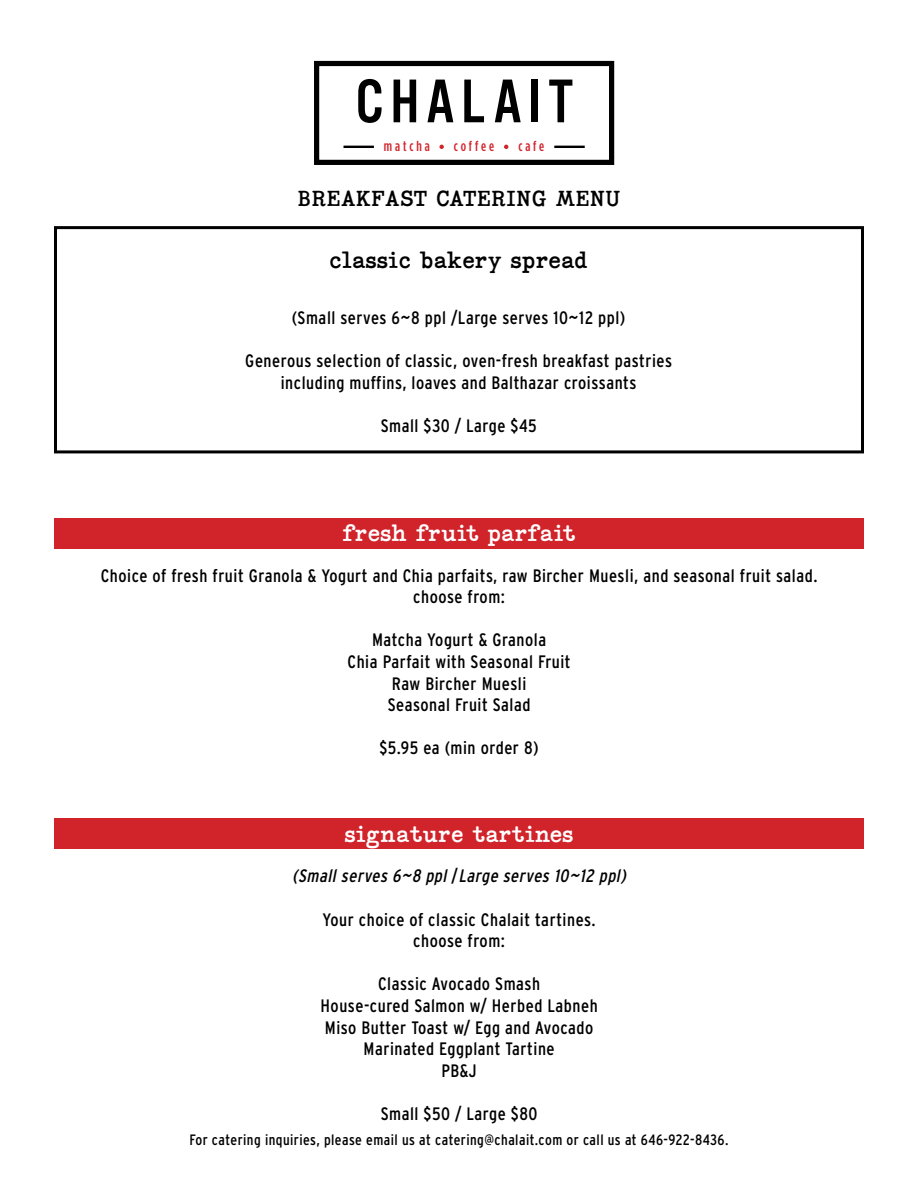
<style>
.page{position:relative;width:918px;height:1188px;background:#fff}
.page>*{position:absolute;margin:0;border:0;box-sizing:border-box;transform-origin:0 0}
.t1{font:64.05px "Alternate Got No 3 D";letter-spacing:.1em;color:#000}
.t2{font:22.5px "Coronette";color:#000}
.t3{font:22.5px "Coronette";color:#fff}
.t4{font:condensed 18px/21.6px "Interstate";letter-spacing:.03em;color:#000;text-align:center}
.t5{font:italic condensed 18px "Interstate";color:#000}
.t6{font:condensed 15px "Interstate";letter-spacing:.03em;color:#000}
.t7{font:500 condensed 14.4px "Gotham HTF";letter-spacing:.2em;color:#d2232a}
.s1{font-style:normal}
</style>
<div class="page">
<div style="left:314px;top:61px;width:300px;height:104px;border:5px solid #000"></div>
<hr style="left:344px;top:146px;width:30px;height:2px;background:#000">
<svg style="left:439px;top:145px;width:5px;height:4px"></svg>
<svg style="left:504px;top:145px;width:4px;height:4px"></svg>
<hr style="left:554px;top:146px;width:31px;height:2px;background:#000">
<div style="left:54px;top:226px;width:810px;height:227px;border:3px solid #000"></div>
<div style="left:54px;top:518px;width:810px;height:30px;background:#d1232a"></div>
<div style="left:54px;top:819px;width:810px;height:30px;background:#d1232a"></div>
<h1 class="t1" style="left:355px;top:67px;width:219px">CHALAIT</h1>
<p class="t7" style="left:384px;top:138px;width:47px">matcha</p>
<p class="t7" style="left:454px;top:138px;width:42px">coffee</p>
<p class="t7" style="left:518px;top:138px;width:27px">cafe</p>
<p class="t2" style="left:298px;top:185px;width:324px">BREAKFAST CATERING MENU</p>
<p class="t2" style="left:330px;top:246px;width:260px">classic bakery spread</p>
<p class="t4" style="left:292px;top:307px;width:335px">(Small serves 6~8 ppl /Large serves 10~12 ppl)</p>
<p class="t4" style="left:245px;top:350px;width:428px">Generous selection of classic, oven-fresh breakfast pastries</p>
<p class="t4" style="left:281px;top:372px;width:357px">including muffins, loaves and Balthazar croissants</p>
<p class="t4" style="left:381px;top:415px;width:157px">Small $30 / Large $45</p>
<p class="t3" style="left:342px;top:520px;width:235px">fresh fruit parfait</p>
<p class="t4" style="left:101px;top:564px;width:718px">Choice of fresh fruit Granola &amp; Yogurt and Chia parfaits, raw Bircher Muesli, and seasonal fruit salad. choose from:</p>
<p class="t4" style="left:372px;top:629px;width:176px">Matcha Yogurt &amp; Granola</p>
<p class="t4" style="left:348px;top:651px;width:225px">Chia Parfait with Seasonal Fruit</p>
<p class="t4" style="left:392px;top:672px;width:136px">Raw Bircher Muesli</p>
<p class="t4" style="left:388px;top:694px;width:144px">Seasonal Fruit Salad</p>
<p class="t4" style="left:380px;top:737px;width:161px">$5.95 ea (min order 8)</p>
<p class="t3" style="left:344px;top:821px;width:231px">signature tartines</p>
<p class="t5" style="left:292px;top:866px;width:339px">(Small serves 6~8 ppl <span class="s1">/</span> Large serves 10~12 ppl)</p>
<p class="t4" style="left:323px;top:908px;width:275px">Your choice of classic Chalait tartines. choose from:</p>
<p class="t4" style="left:378px;top:973px;width:164px">Classic Avocado Smash</p>
<p class="t4" style="left:321px;top:995px;width:279px;text-align:left">House-cured Salmon w/ Herbed Labneh<br>Miso Butter Toast w/ Egg and Avocado</p>
<p class="t4" style="left:364px;top:1038px;width:193px">Marinated Eggplant Tartine<br>PB&amp;J</p>
<p class="t4" style="left:381px;top:1103px;width:158px">Small $50 / Large $80</p>
<p class="t6" style="left:189px;top:1131px;width:541px">For catering inquiries, please email us at catering@chalait.com or call us at 646-922-8436.</p>
</div>
